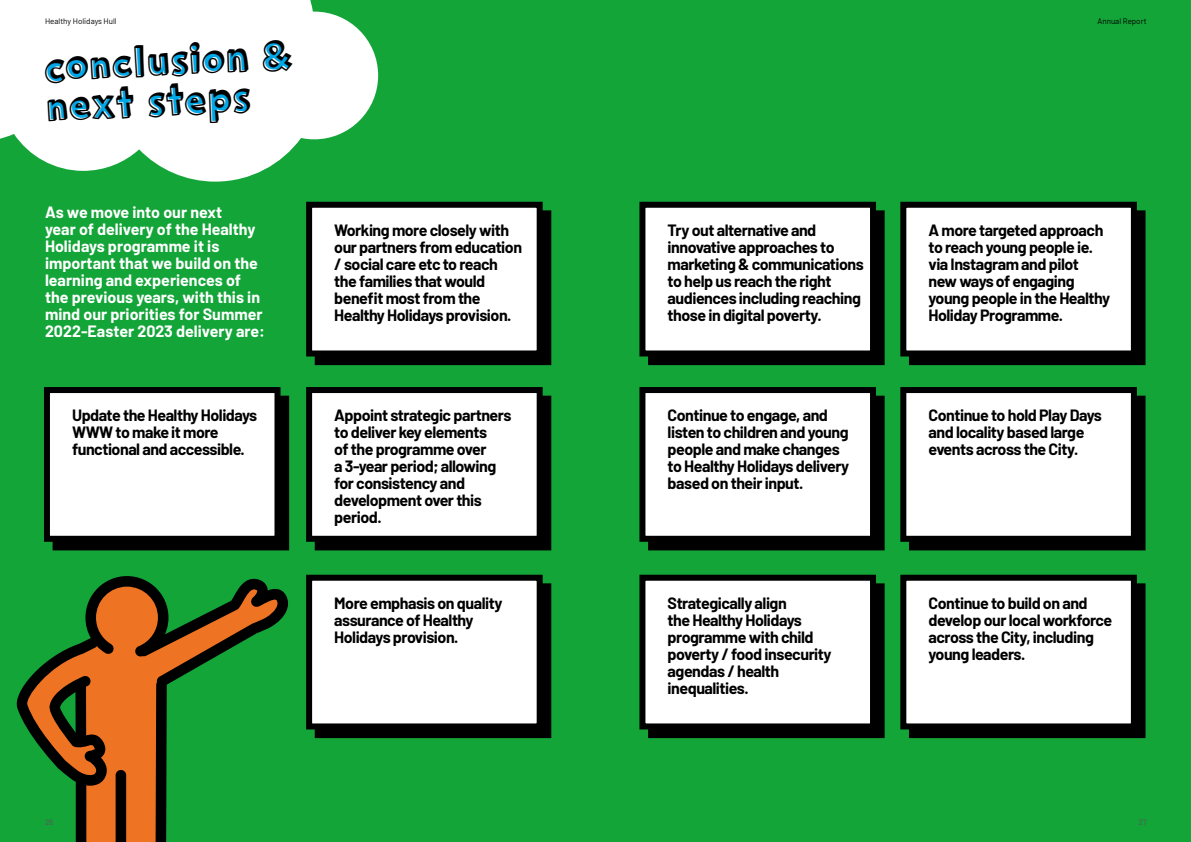
<style>
.page{position:relative;width:1191px;height:842px;background:#13a538}
.page>*{position:absolute;margin:0;border:0;box-sizing:border-box;transform-origin:0 0}
.t1{font:47.4px/40px "Change 4 Life Headline Shadow";color:#000}
.t2{font:700 16px/17px "Barlow";letter-spacing:-.03em;color:#000}
.t3{font:700 16px/17px "Barlow";color:#fff}
.t4{font:8px "Barlow";color:#000}
.t5{font:8px "Barlow";color:#575756}
</style>
<div class="page">
<svg style="left:0;top:0;width:378px;height:182px;fill:#fff"></svg>
<div style="left:318px;top:213px;width:230px;height:149px;background:#000"></div>
<div style="left:315px;top:210px;width:236px;height:155px;border:6px solid #000"></div>
<div style="left:315px;top:396px;width:236px;height:154px;border:6px solid #000"></div>
<div style="left:53px;top:396px;width:236px;height:154px;border:6px solid #000"></div>
<div style="left:318px;top:586px;width:230px;height:149px;background:#000"></div>
<div style="left:315px;top:583px;width:236px;height:155px;border:6px solid #000"></div>
<div style="left:648px;top:210px;width:236px;height:155px;border:6px solid #000"></div>
<div style="left:648px;top:396px;width:236px;height:154px;border:6px solid #000"></div>
<div style="left:648px;top:583px;width:236px;height:155px;border:6px solid #000"></div>
<div style="left:912px;top:213px;width:230px;height:149px;background:#000"></div>
<div style="left:909px;top:210px;width:236px;height:155px;border:6px solid #000"></div>
<div style="left:909px;top:396px;width:236px;height:154px;border:6px solid #000"></div>
<div style="left:912px;top:586px;width:230px;height:149px;background:#000"></div>
<div style="left:909px;top:583px;width:236px;height:155px;border:6px solid #000"></div>
<div style="left:309px;top:205px;width:230px;height:148px;background:#fff"></div>
<div style="left:306px;top:202px;width:236px;height:154px;border:6px solid #000"></div>
<div style="left:309px;top:390px;width:230px;height:149px;background:#fff"></div>
<div style="left:306px;top:387px;width:236px;height:155px;border:6px solid #000"></div>
<div style="left:47px;top:390px;width:230px;height:149px;background:#fff"></div>
<div style="left:44px;top:387px;width:236px;height:155px;border:6px solid #000"></div>
<div style="left:309px;top:578px;width:230px;height:148px;background:#fff"></div>
<div style="left:306px;top:575px;width:236px;height:154px;border:6px solid #000"></div>
<div style="left:642px;top:205px;width:231px;height:148px;background:#fff"></div>
<div style="left:639px;top:202px;width:237px;height:154px;border:6px solid #000"></div>
<div style="left:642px;top:390px;width:231px;height:149px;background:#fff"></div>
<div style="left:639px;top:387px;width:237px;height:155px;border:6px solid #000"></div>
<div style="left:642px;top:578px;width:231px;height:148px;background:#fff"></div>
<div style="left:639px;top:575px;width:237px;height:154px;border:6px solid #000"></div>
<div style="left:903px;top:205px;width:230px;height:148px;background:#fff"></div>
<div style="left:900px;top:202px;width:236px;height:154px;border:6px solid #000"></div>
<div style="left:903px;top:390px;width:230px;height:149px;background:#fff"></div>
<div style="left:900px;top:387px;width:236px;height:155px;border:6px solid #000"></div>
<div style="left:903px;top:578px;width:230px;height:148px;background:#fff"></div>
<div style="left:900px;top:575px;width:236px;height:154px;border:6px solid #000"></div>
<svg style="left:16px;top:576px;width:272px;height:266px"></svg>
<p class="t4" style="left:45px;top:16px;width:73px">Healthy Holidays Hull</p>
<p class="t4" style="left:1097px;top:16px;width:51px">Annual Report</p>
<h1 class="t1" style="left:44px;top:50px;width:250px;rotate:-3deg">Conclusion &amp;<br>Next Steps</h1>
<p class="t3" style="left:45px;top:203px;width:221px">As we move into our next<br>year of delivery of the Healthy<br>Holidays programme it is important that we build on the learning and experiences of the previous years, with this in mind our priorities for Summer<br>2022-Easter 2023 delivery are:</p>
<p class="t2" style="left:72px;top:406px;width:187px">Update the Healthy Holidays<br>WWW to make it more functional and accessible.</p>
<p class="t2" style="left:334px;top:220px;width:189px">Working more closely with our partners from education / social care etc to reach the families that would benefit most from the<br>Healthy Holidays provision.</p>
<p class="t2" style="left:334px;top:406px;width:179px">Appoint strategic partners to deliver key elements<br>of the programme over<br>a 3-year period; allowing for consistency and development over this period.</p>
<p class="t2" style="left:334px;top:593px;width:170px">More emphasis on quality assurance of Healthy<br>Holidays provision.</p>
<p class="t2" style="left:667px;top:220px;width:198px">Try out alternative and innovative approaches to marketing &amp; communications to help us reach the right audiences including reaching those in digital poverty.</p>
<p class="t2" style="left:667px;top:406px;width:183px">Continue to engage, and listen to children and young people and make changes to Healthy Holidays delivery based on their input.</p>
<p class="t2" style="left:667px;top:593px;width:165px">Strategically align<br>the Healthy Holidays programme with child poverty / food insecurity agendas / health inequalities.</p>
<p class="t2" style="left:928px;top:220px;width:183px">A more targeted approach to reach young people ie. via Instagram and pilot new ways of engaging young people in the Healthy<br>Holiday Programme.</p>
<p class="t2" style="left:928px;top:405px;width:175px">Continue to hold Play Days and locality based large events across the City.</p>
<p class="t2" style="left:928px;top:593px;width:185px">Continue to build on and develop our local workforce across the City, including young leaders.</p>
<p class="t5" style="left:45px;top:817px;width:10px">26</p>
<p class="t5" style="left:1138px;top:817px;width:10px">27</p>
</div>
